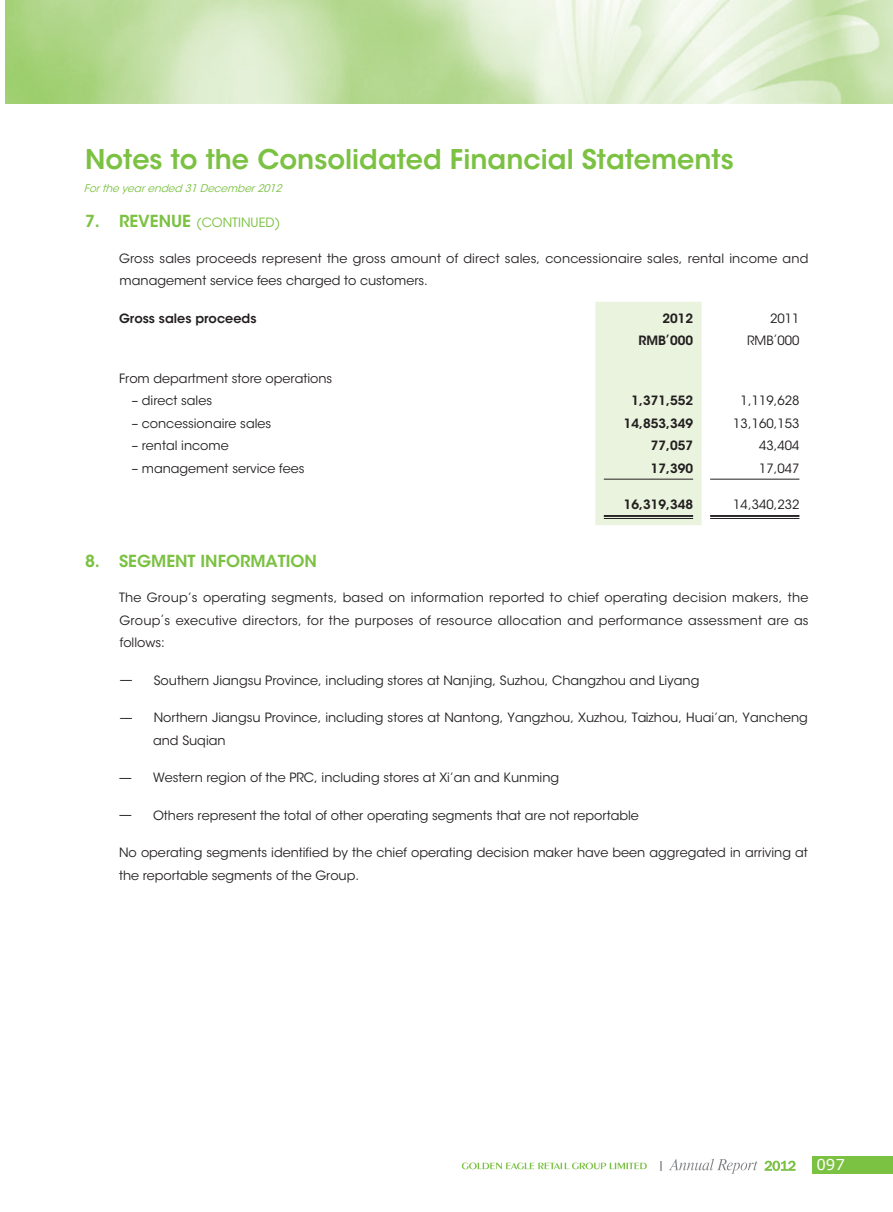
<style>
.page{position:relative;width:893px;height:1212px;background:#fff}
.page>*{position:absolute;margin:0;border:0;box-sizing:border-box;transform-origin:0 0}
.t1{font:600 27px "ITC Avant Garde Std";color:#7bc142}
.t2{font:600 16.5px "ITC Avant Garde Std";color:#7bc142}
.t3{font:15px "Verdana";color:#fff}
.t4{font:12.75px/22.5px "ITC Avant Garde Std";color:#231f20}
.t5{font:600 12.75px "ITC Avant Garde Std";color:#231f20}
.t6{font:12.75px "ITC Avant Garde Std";color:#7bc142}
.t7{font:italic 10.5px "ITC Avant Garde Std";color:#7bc142}
.s1{font-weight:600;font-size:16.5px}
</style>
<div class="page">
<div style="left:812px;top:1157px;width:81px;height:17px;background:#7bc142"></div>
<svg style="left:462px;top:1162px;width:185px;height:7px"></svg>
<svg style="left:765px;top:1160px;width:31px;height:11px"></svg>
<svg style="left:669px;top:1159px;width:89px;height:15px"></svg>
<img style="left:5px;top:0;width:888px;height:104px">
<div style="left:595px;top:302px;width:107px;height:223px;background:#e9f3de"></div>
<hr style="left:604px;top:479px;width:89px;height:1px;background:#231f20">
<hr style="left:710px;top:479px;width:89px;height:1px;background:#231f20">
<hr style="left:604px;top:515px;width:89px;height:2px;background:#231f20">
<hr style="left:604px;top:518px;width:89px;height:1px;background:#231f20">
<hr style="left:710px;top:515px;width:89px;height:2px;background:#231f20">
<hr style="left:710px;top:518px;width:89px;height:1px;background:#231f20">
<h1 class="t1" style="left:85px;top:142px;width:650px">Notes to the Consolidated Financial Statements</h1>
<p class="t7" style="left:84px;top:182px;width:203px">For the year ended 31 December 2012</p>
<p class="t6" style="left:85px;top:215px;width:197px"><span class="s1">7. REVENUE</span> (CONTINUED)</p>
<p class="t4" style="left:119px;top:247px;width:691px">Gross sales proceeds represent the gross amount of direct sales, concessionaire sales, rental income and management service fees charged to customers.</p>
<p class="t5" style="left:119px;top:310px;width:139px">Gross sales proceeds</p>
<p class="t5" style="left:662px;top:310px;width:32px">2012</p>
<p class="t4" style="left:770px;top:307px;width:31px">2011</p>
<p class="t5" style="left:639px;top:332px;width:56px">RMB’000</p>
<p class="t4" style="left:747px;top:329px;width:54px">RMB’000</p>
<p class="t4" style="left:119px;top:367px;width:215px">From department store operations</p>
<p class="t4" style="left:132px;top:389px;width:82px">– direct sales</p>
<p class="t5" style="left:632px;top:392px;width:63px">1,371,552</p>
<p class="t4" style="left:741px;top:389px;width:60px">1,119,628</p>
<p class="t4" style="left:132px;top:412px;width:141px">– concessionaire sales</p>
<p class="t5" style="left:624px;top:415px;width:71px">14,853,349</p>
<p class="t4" style="left:733px;top:412px;width:68px">13,160,153</p>
<p class="t4" style="left:132px;top:434px;width:98px">– rental income</p>
<p class="t5" style="left:651px;top:437px;width:44px">77,057</p>
<p class="t4" style="left:759px;top:434px;width:42px">43,404</p>
<p class="t4" style="left:132px;top:457px;width:174px">– management service fees</p>
<p class="t5" style="left:651px;top:460px;width:44px">17,390</p>
<p class="t4" style="left:759px;top:457px;width:42px">17,047</p>
<p class="t5" style="left:624px;top:496px;width:71px">16,319,348</p>
<p class="t4" style="left:733px;top:493px;width:68px">14,340,232</p>
<p class="t2" style="left:85px;top:550px;width:233px">8. SEGMENT INFORMATION</p>
<p class="t4" style="left:119px;top:586px;width:691px;text-align:justify">The Group’s operating segments, based on information reported to chief operating decision makers, the Group’s executive directors, for the purposes of resource allocation and performance assessment are as follows:</p>
<p class="t4" style="left:120px;top:669px;width:581px">— Southern Jiangsu Province, including stores at Nanjing, Suzhou, Changzhou and Liyang</p>
<p class="t4" style="left:153px;top:706px;width:656px;text-indent:-33px">— Northern Jiangsu Province, including stores at Nantong, Yangzhou, Xuzhou, Taizhou, Huai’an, Yancheng and Suqian</p>
<p class="t4" style="left:119px;top:766px;width:442px">— Western region of the PRC, including stores at Xi’an and Kunming</p>
<p class="t4" style="left:119px;top:804px;width:521px">— Others represent the total of other operating segments that are not reportable</p>
<p class="t4" style="left:119px;top:841px;width:690px">No operating segments identified by the chief operating decision maker have been aggregated in arriving at the reportable segments of the Group.</p>
<p class="t3" style="left:816px;top:1154px;width:30px">097</p>
</div>
